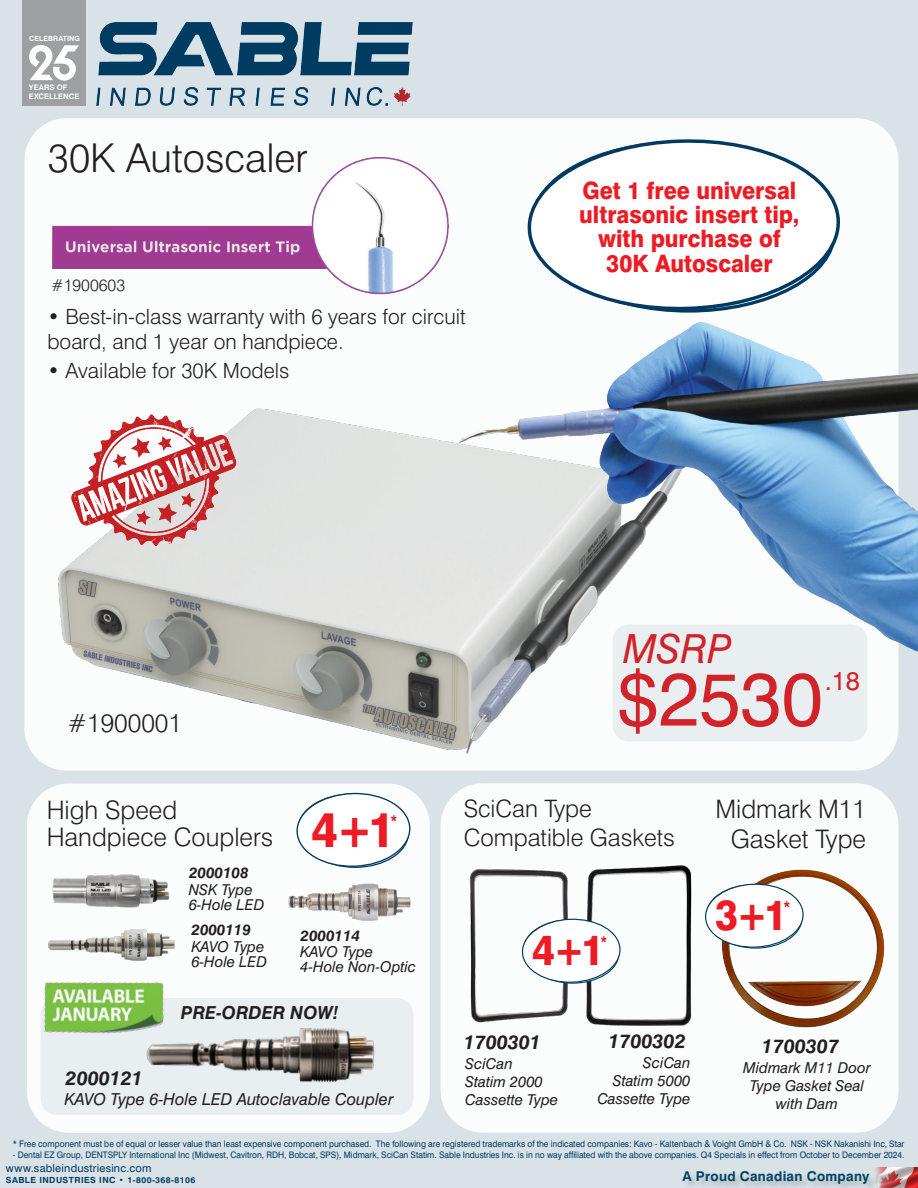
<style>
.page{position:relative;width:918px;height:1188px;background:#d9e3e7}
.page>*{position:absolute;margin:0;border:0;box-sizing:border-box;transform-origin:0 0}
.t1{font:75px "Swiss 721 Roman";color:#d1232a}
.t2{font:800 48.75px "Swiss 721";color:#ed1c24;scale:.92 1}
.t3{font:800 42.15px "Swiss 721";color:#ed1c24;scale:.92 1}
.t4{font:italic 40.2px "Swiss 721";color:#d1232a}
.t5{font:300 39.75px "Swiss 721";color:#231f20}
.t6{font:25.8px "Swiss 721 Roman";color:#d1232a}
.t7{font:300 25.5px "Swiss 721";color:#231f20}
.t8{font:800 24px/24.3px "Swiss 721";letter-spacing:-.005em;color:#ed1c24;text-align:center;scale:.92 1}
.t9{font:300 24px "Swiss 721";color:#231f20}
.t10{font:300 21px/25.2px "Swiss 721";color:#231f20}
.t11{font:italic 700 19.5px "Swiss 721";color:#231f20}
.t12{font:italic 700 18px "Swiss 721";color:#231f20}
.t13{font:italic 16.5px "Swiss 721";color:#231f20}
.t14{font:300 16.5px "Swiss 721";color:#231f20}
.t15{font:italic 15px/18px "Swiss 721";color:#231f20;text-align:center}
.t16{font:italic 700 15px "Swiss 721";color:#231f20}
.t17{font:700 15px "Swiss 721";color:#d1232a;scale:.92 1}
.t18{font:700 13.5px "Swiss 721";letter-spacing:.02em;color:#004462}
.t19{font:10.95px "Swiss 721 Roman";letter-spacing:.02em;color:#003a62}
.t20{font:9px "Swiss 721 Roman";color:#003a62;scale:.94 1}
.t21{font:700 8.4px "Swiss 721";letter-spacing:.05em;color:#003a62}
.t22{font:700 7.5px/9.1px "Swiss 721 BT";letter-spacing:.005em;color:#fff}
.t23{font:700 7.05px "Swiss 721 BT";letter-spacing:.01em;color:#fff}
</style>
<div class="page">
<div style="left:22px;top:0;width:64px;height:106px;background:#9d9fa2"></div>
<svg style="left:29px;top:45px;width:50px;height:36px"></svg>
<div style="left:24px;top:118px;width:875px;height:653px;background:#fff;border-radius:42px"></div>
<div style="left:27px;top:784px;width:403px;height:349px;background:linear-gradient(to right,#f6f8f9,#f7f9fa);border-radius:42px"></div>
<div style="left:441px;top:783px;width:458px;height:350px;background:#fff;border-radius:42px"></div>
<img style="left:40px;top:862px;width:144px;height:60px">
<img style="left:280px;top:874px;width:141px;height:56px">
<img style="left:35px;top:922px;width:158px;height:59px">
<img style="left:871px;top:1168px;width:46px;height:20px">
<div style="left:682px;top:1171px;width:197px;height:17px;background:#231f20;opacity:.25"></div>
<img style="left:0;top:150px;width:449px;height:147px">
<img style="left:24px;top:399px;width:705px;height:361px">
<img style="left:453px;top:293px;width:465px;height:378px">
<svg style="left:527px;top:139px;width:313px;height:173px"></svg>
<img style="left:469px;top:868px;width:99px;height:155px">
<img style="left:581px;top:865px;width:111px;height:161px">
<img style="left:722px;top:869px;width:163px;height:159px">
<img style="left:66px;top:414px;width:180px;height:133px">
<img style="left:121px;top:1020px;width:285px;height:76px">
<svg style="left:296px;top:792px;width:114px;height:76px"></svg>
<svg style="left:522px;top:918px;width:99px;height:65px"></svg>
<svg style="left:705px;top:883px;width:99px;height:65px"></svg>
<img style="left:37px;top:963px;width:132px;height:89px">
<p class="t23" style="left:29px;top:34px;width:53px">CELEBRATING</p>
<p class="t22" style="left:29px;top:82px;width:52px">YEARS OF<br>EXCELLENCE</p>
<p class="t5" style="left:48px;top:134px;width:261px">30K Autoscaler</p>
<p class="t14" style="left:51px;top:275px;width:76px">#1900603</p>
<p class="t10" style="left:48px;top:304px;width:420px">• Best-in-class warranty with 6 years for circuit board, and 1 year on handpiece.</p>
<p class="t10" style="left:48px;top:358px;width:244px">• Available for 30K Models</p>
<p class="t7" style="left:68px;top:707px;width:116px">#1900001</p>
<p class="t8" style="left:579px;top:178px;width:241px">Get 1 free universal ultrasonic insert tip, with purchase of<br>30K Autoscaler</p>
<p class="t4" style="left:623px;top:624px;width:111px">MSRP</p>
<p class="t1" style="left:617px;top:653px;width:207px">$2530</p>
<p class="t6" style="left:825px;top:665px;width:37px">.18</p>
<p class="t7" style="left:47px;top:795px;width:132px">High Speed</p>
<p class="t7" style="left:47px;top:822px;width:228px">Handpiece Couplers</p>
<p class="t16" style="left:189px;top:864px;width:61px">2000108</p>
<p class="t15" style="left:189px;top:881px;width:65px">NSK Type</p>
<p class="t15" style="left:189px;top:896px;width:77px">6-Hole LED</p>
<p class="t16" style="left:192px;top:920px;width:61px">2000119</p>
<p class="t15" style="left:191px;top:937px;width:74px">KAVO Type</p>
<p class="t15" style="left:191px;top:952px;width:77px">6-Hole LED</p>
<p class="t2" style="left:312px;top:800px;width:91px">4+1</p>
<p class="t17" style="left:391px;top:812px;width:9px">*</p>
<p class="t16" style="left:301px;top:926px;width:61px">2000114</p>
<p class="t15" style="left:300px;top:943px;width:74px">KAVO Type</p>
<p class="t15" style="left:300px;top:958px;width:118px">4-Hole Non-Optic</p>
<p class="t12" style="left:181px;top:1001px;width:160px">PRE-ORDER NOW!</p>
<p class="t11" style="left:66px;top:1066px;width:79px">2000121</p>
<p class="t13" style="left:65px;top:1089px;width:330px">KAVO Type 6-Hole LED Autoclavable Coupler</p>
<p class="t9" style="left:464px;top:794px;width:130px">SciCan Type</p>
<p class="t9" style="left:464px;top:822px;width:213px">Compatible Gaskets</p>
<p class="t3" style="left:532px;top:925px;width:79px">4+1</p>
<p class="t17" style="left:600px;top:933px;width:9px">*</p>
<p class="t7" style="left:715px;top:793px;width:152px">Midmark M11</p>
<p class="t7" style="left:731px;top:824px;width:137px">Gasket Type</p>
<p class="t3" style="left:715px;top:890px;width:79px">3+1</p>
<p class="t17" style="left:783px;top:898px;width:9px">*</p>
<p class="t11" style="left:464px;top:1031px;width:79px">1700301</p>
<p class="t15" style="left:465px;top:1055px;width:49px">SciCan</p>
<p class="t15" style="left:465px;top:1073px;width:79px">Statim 2000</p>
<p class="t15" style="left:465px;top:1091px;width:95px">Cassette Type</p>
<p class="t11" style="left:608px;top:1030px;width:79px">1700302</p>
<p class="t15" style="left:643px;top:1053px;width:49px">SciCan</p>
<p class="t15" style="left:613px;top:1071px;width:79px">Statim 5000</p>
<p class="t15" style="left:597px;top:1089px;width:95px">Cassette Type</p>
<p class="t11" style="left:762px;top:1034px;width:79px">1700307</p>
<p class="t15" style="left:743px;top:1059px;width:129px">Midmark M11 Door<br>Type Gasket Seal with Dam</p>
<p class="t20" style="left:13px;top:1139px;width:950px">* Free component must be of equal or lesser value than least expensive component purchased. The following are registered trademarks of the indicated companies: Kavo - Kaltenbach &amp; Voight GmbH &amp; Co. NSK - NSK Nakanishi Inc, Star</p>
<p class="t20" style="left:13px;top:1149px;width:950px">- Dental EZ Group, DENTSPLY International Inc (Midwest, Cavitron, RDH, Bobcat, SPS), Midmark, SciCan Statim. Sable Industries Inc. is in no way affiliated with the above companies. Q4 Specials in effect from October to December 2024.</p>
<p class="t19" style="left:6px;top:1161px;width:147px">www.sableindustriesinc.com</p>
<p class="t21" style="left:6px;top:1175px;width:191px">SABLE INDUSTRIES INC • 1-800-368-8106</p>
<p class="t18" style="left:683px;top:1168px;width:188px">A Proud Canadian Company</p>
</div>
